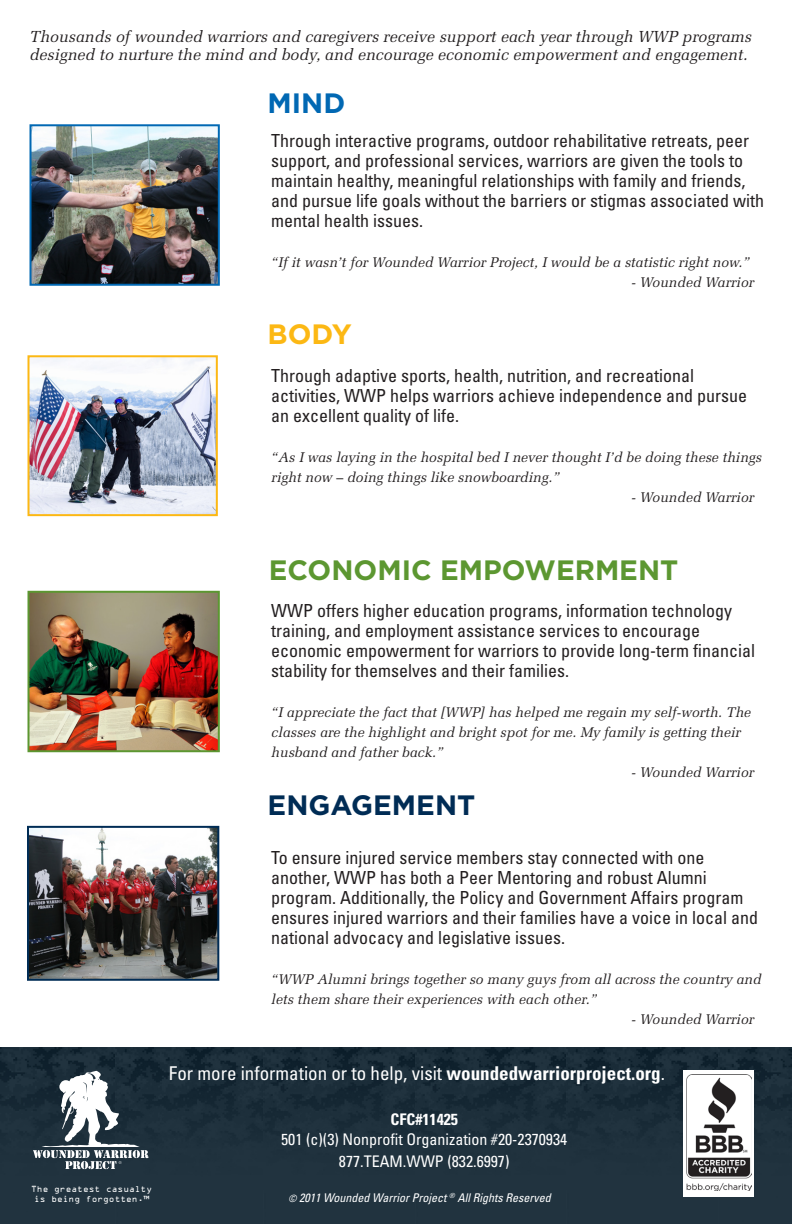
<style>
.page{position:relative;width:792px;height:1224px;background:#fff}
.page>*{position:absolute;margin:0;border:0;box-sizing:border-box;transform-origin:0 0}
.t1{font:700 28px "Gotham";color:#5c9731}
.t2{font:700 28px "Gotham";color:#002c55}
.t3{font:700 28px "Gotham";color:#0168b3}
.t4{font:700 28px "Gotham";color:#fcb814}
.t5{font:condensed 19px "Univers LT Std";color:#fff}
.t6{font:condensed 18px/20px "Univers LT Std";color:#231f20}
.t7{font:italic 16px/18px "Melior";color:#231f20}
.t8{font:condensed 16px/20px "Univers LT Std";color:#fff;text-align:center}
.t9{font:italic 14px/20px "Melior";color:#231f20}
.t10{font:italic condensed 12px "Univers LT Std";color:#fff}
.t11{font:8px/10px "OCRA Std";color:#fff;text-align:center}
.s1{font-weight:700}
.s2{font-size:10px}
</style>
<div class="page">
<img style="left:0;top:1048px;width:116px;height:176px">
<img style="left:116px;top:1048px;width:147px;height:176px">
<img style="left:263px;top:1048px;width:152px;height:176px">
<img style="left:415px;top:1048px;width:152px;height:176px">
<img style="left:567px;top:1048px;width:152px;height:176px">
<img style="left:719px;top:1048px;width:73px;height:176px">
<img style="left:33px;top:127px;width:184px;height:156px">
<div style="left:30px;top:124px;width:190px;height:162px;border:2px solid #0168b3"></div>
<img style="left:31px;top:358px;width:184px;height:155px">
<div style="left:28px;top:355px;width:190px;height:161px;border:2px solid #fcb814"></div>
<img style="left:31px;top:594px;width:186px;height:155px">
<div style="left:28px;top:591px;width:192px;height:161px;border:2px solid #5c9731"></div>
<img style="left:30px;top:829px;width:186px;height:149px">
<div style="left:27px;top:826px;width:192px;height:155px;border:2px solid #002c55"></div>
<svg style="left:33px;top:1071px;width:116px;height:98px"></svg>
<div style="left:683px;top:1071px;width:71px;height:126px;background:#fff"></div>
<img style="left:686px;top:1074px;width:66px;height:116px">
<p class="t7" style="left:30px;top:28px;width:724px">Thousands of wounded warriors and caregivers receive support each year through WWP programs designed to nurture the mind and body, and encourage economic empowerment and engagement.</p>
<p class="t3" style="left:268px;top:85px;width:79px">MIND</p>
<p class="t6" style="left:271px;top:130px;width:494px">Through interactive programs, outdoor rehabilitative retreats, peer support, and professional services, warriors are given the tools to maintain healthy, meaningful relationships with family and friends, and pursue life goals without the barriers or stigmas associated with mental health issues.</p>
<p class="t9" style="left:271px;top:252px;width:480px">“If it wasn’t for Wounded Warrior Project, I would be a statistic right now.”</p>
<p class="t9" style="left:631px;top:272px;width:124px">- Wounded Warrior</p>
<p class="t4" style="left:268px;top:316px;width:86px">BODY</p>
<p class="t6" style="left:271px;top:365px;width:477px">Through adaptive sports, health, nutrition, and recreational activities, WWP helps warriors achieve independence and pursue an excellent quality of life.</p>
<p class="t9" style="left:271px;top:447px;width:492px">“As I was laying in the hospital bed I never thought I’d be doing these things right now – doing things like snowboarding.”</p>
<p class="t9" style="left:631px;top:487px;width:124px">- Wounded Warrior</p>
<p class="t1" style="left:269px;top:551px;width:411px">ECONOMIC EMPOWERMENT</p>
<p class="t6" style="left:271px;top:600px;width:485px">WWP offers higher education programs, information technology training, and employment assistance services to encourage economic empowerment for warriors to provide long-term financial stability for themselves and their families.</p>
<p class="t9" style="left:271px;top:702px;width:481px">“I appreciate the fact that [WWP] has helped me regain my self-worth. The classes are the highlight and bright spot for me. My family is getting their husband and father back.”</p>
<p class="t9" style="left:631px;top:762px;width:124px">- Wounded Warrior</p>
<p class="t2" style="left:268px;top:786px;width:209px">ENGAGEMENT</p>
<p class="t6" style="left:271px;top:847px;width:488px">To ensure injured service members stay connected with one another, WWP has both a Peer Mentoring and robust Alumni program. Additionally, the Policy and Government Affairs program ensures injured warriors and their families have a voice in local and national advocacy and legislative issues.</p>
<p class="t9" style="left:271px;top:969px;width:492px">“WWP Alumni brings together so many guys from all across the country and lets them share their experiences with each other.”</p>
<p class="t9" style="left:631px;top:1009px;width:124px">- Wounded Warrior</p>
<p class="t5" style="left:169px;top:1061px;width:497px">For more information or to help, visit <span class="s1">woundedwarriorproject.org</span>.</p>
<p class="t11" style="left:31px;top:1185px;width:122px">The greatest casualty is being forgotten.™</p>
<p class="t8" style="left:281px;top:1109px;width:288px"><span class="s1">CFC#11425<br></span>501 (c)(3) Nonprofit Organization #20-2370934</p>
<p class="t8" style="left:339px;top:1151px;width:172px">877.TEAM.WWP (832.6997)</p>
<p class="t10" style="left:289px;top:1190px;width:264px"><span class="s2">©</span> 2011 Wounded Warrior Project <sup>®</sup> All Rights Reserved</p>
</div>
